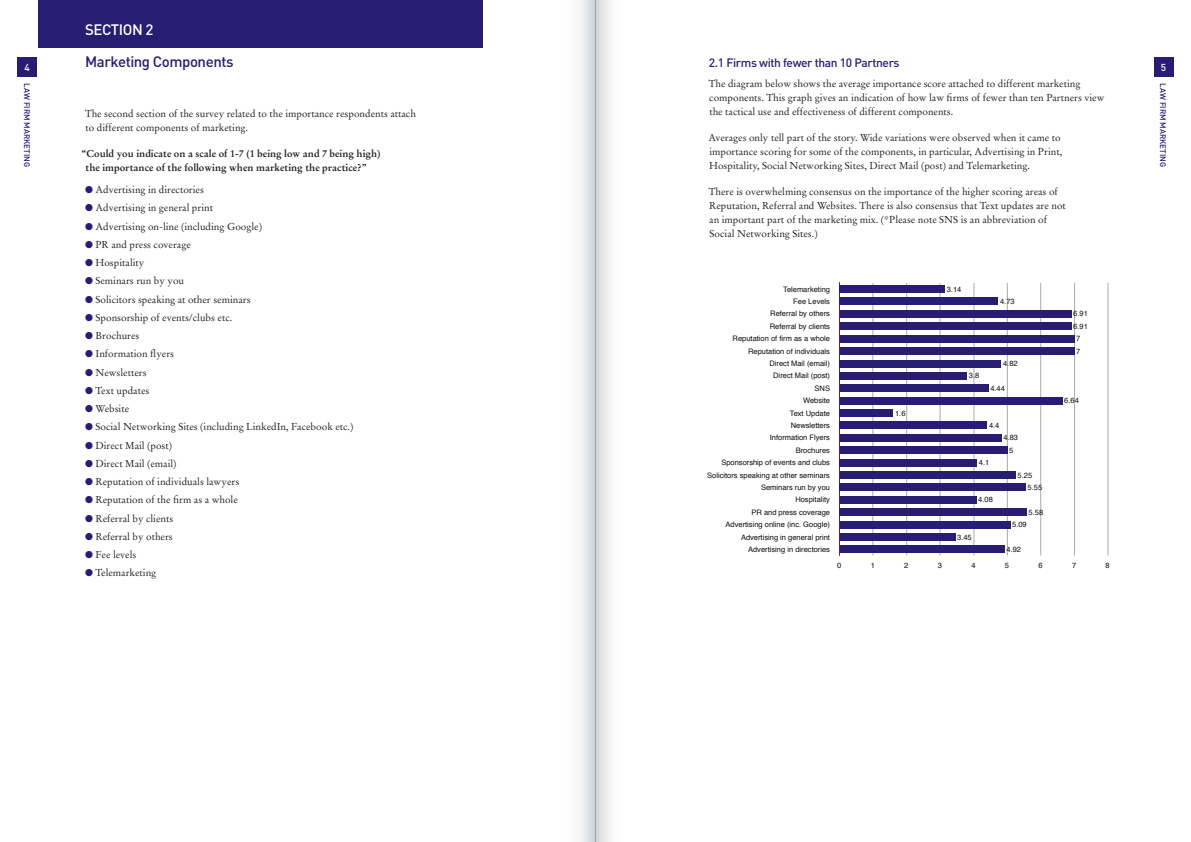
<style>
.page{position:relative;width:1191px;height:842px;background:#fff}
.page>*{position:absolute;margin:0;border:0;box-sizing:border-box;transform-origin:0 0}
.t1{font:500 15px "DIN";letter-spacing:-.03em;color:#281d72}
.t2{font:500 15px "DIN";color:#fff}
.t3{font:500 12px "DIN";letter-spacing:-.03em;color:#281d72}
.t4{font:10px/14px "Stempel Garamond";color:#231f20}
.t5{font:700 10px/14px "Stempel Garamond";color:#231f20}
.t6{font:500 10px "DIN";color:#fff}
.t7{font:500 8px "DIN";color:#281d72}
.t8{font:7.5px/12.4px "Helvetica";color:#101012;text-align:right}
.s1{color:#281d72}
</style>
<div class="page">
<div style="left:38px;top:0;width:444px;height:47px;background:#281d72"></div>
<div style="left:17px;top:57px;width:20px;height:20px;background:#281d72"></div>
<div style="left:1153px;top:57px;width:20px;height:20px;background:#281d72"></div>
<hr style="left:872px;top:283px;width:1px;height:272px;background:#a9aaae">
<hr style="left:906px;top:283px;width:1px;height:272px;background:#a9aaae">
<hr style="left:940px;top:283px;width:1px;height:272px;background:#a9aaae">
<hr style="left:973px;top:283px;width:1px;height:272px;background:#a9aaae">
<hr style="left:1007px;top:283px;width:1px;height:272px;background:#a9aaae">
<hr style="left:1040px;top:283px;width:1px;height:272px;background:#a9aaae">
<hr style="left:1074px;top:283px;width:1px;height:272px;background:#a9aaae">
<hr style="left:1107px;top:283px;width:1px;height:272px;background:#a9aaae">
<hr style="left:839px;top:283px;width:1px;height:272px;background:#742516">
<div style="left:839px;top:546px;width:165px;height:7px;background:#281d72"></div>
<div style="left:839px;top:533px;width:116px;height:8px;background:#281d72"></div>
<div style="left:839px;top:521px;width:171px;height:7px;background:#281d72"></div>
<div style="left:839px;top:508px;width:187px;height:8px;background:#281d72"></div>
<div style="left:839px;top:496px;width:137px;height:8px;background:#281d72"></div>
<div style="left:839px;top:484px;width:186px;height:7px;background:#281d72"></div>
<div style="left:839px;top:471px;width:176px;height:8px;background:#281d72"></div>
<div style="left:839px;top:459px;width:138px;height:8px;background:#281d72"></div>
<div style="left:839px;top:446px;width:168px;height:8px;background:#281d72"></div>
<div style="left:839px;top:434px;width:162px;height:8px;background:#281d72"></div>
<div style="left:839px;top:422px;width:148px;height:7px;background:#281d72"></div>
<div style="left:839px;top:409px;width:54px;height:8px;background:#281d72"></div>
<div style="left:839px;top:397px;width:223px;height:8px;background:#281d72"></div>
<div style="left:839px;top:384px;width:149px;height:8px;background:#281d72"></div>
<div style="left:839px;top:372px;width:128px;height:8px;background:#281d72"></div>
<div style="left:839px;top:359px;width:162px;height:8px;background:#281d72"></div>
<div style="left:839px;top:347px;width:235px;height:8px;background:#281d72"></div>
<div style="left:839px;top:335px;width:235px;height:8px;background:#281d72"></div>
<div style="left:839px;top:322px;width:232px;height:8px;background:#281d72"></div>
<div style="left:839px;top:310px;width:232px;height:8px;background:#281d72"></div>
<div style="left:839px;top:297px;width:159px;height:8px;background:#281d72"></div>
<div style="left:839px;top:285px;width:106px;height:8px;background:#281d72"></div>
<div style="left:595px;top:0;width:40px;height:842px;background:linear-gradient(to right,#dddee0,#fff)"></div>
<div style="left:556px;top:0;width:39px;height:842px;background:linear-gradient(to right,#fff,#dedfe1)"></div>
<p class="t6" style="left:25px;top:61px;width:7px">4</p>
<p class="t7" style="left:32px;top:83px;width:85px;rotate:90deg">Law Firm Marketing</p>
<h1 class="t2" style="left:85px;top:20px;width:70px">SECTION 2</h1>
<h1 class="t1" style="left:85px;top:52px;width:150px">Marketing Components</h1>
<p class="t4" style="left:85px;top:107px;width:332px">The second section of the survey related to the importance respondents attach to different components of marketing.</p>
<p class="t5" style="left:86px;top:146px;width:296px;text-indent:-4px">“Could you indicate on a scale of 1-7 (1 being low and 7 being high) the importance of the following when marketing the practice?”</p>
<p class="t4" style="left:85px;top:183px;width:120px"><span class="s1">●</span> Advertising in directories</p>
<p class="t4" style="left:85px;top:201px;width:129px"><span class="s1">●</span> Advertising in general print</p>
<p class="t4" style="left:85px;top:219px;width:178px"><span class="s1">●</span> Advertising on-line (including Google)</p>
<p class="t4" style="left:85px;top:237px;width:107px"><span class="s1">●</span> PR and press coverage</p>
<p class="t4" style="left:85px;top:256px;width:61px"><span class="s1">●</span> Hospitality</p>
<p class="t4" style="left:85px;top:274px;width:101px"><span class="s1">●</span> Seminars run by you</p>
<p class="t4" style="left:85px;top:292px;width:167px"><span class="s1">●</span> Solicitors speaking at other seminars</p>
<p class="t4" style="left:85px;top:310px;width:149px"><span class="s1">●</span> Sponsorship of events/clubs etc.</p>
<p class="t4" style="left:85px;top:329px;width:56px"><span class="s1">●</span> Brochures</p>
<p class="t4" style="left:85px;top:347px;width:91px"><span class="s1">●</span> Information flyers</p>
<p class="t4" style="left:85px;top:365px;width:63px"><span class="s1">●</span> Newsletters</p>
<p class="t4" style="left:85px;top:383px;width:66px"><span class="s1">●</span> Text updates</p>
<p class="t4" style="left:85px;top:402px;width:45px"><span class="s1">●</span> Website</p>
<p class="t4" style="left:85px;top:420px;width:270px"><span class="s1">●</span> Social Networking Sites (including LinkedIn, Facebook etc.)</p>
<p class="t4" style="left:85px;top:438px;width:89px"><span class="s1">●</span> Direct Mail (post)</p>
<p class="t4" style="left:85px;top:456px;width:93px"><span class="s1">●</span> Direct Mail (email)</p>
<p class="t4" style="left:85px;top:475px;width:156px"><span class="s1">●</span> Reputation of individuals lawyers</p>
<p class="t4" style="left:85px;top:493px;width:154px"><span class="s1">●</span> Reputation of the firm as a whole</p>
<p class="t4" style="left:85px;top:511px;width:90px"><span class="s1">●</span> Referral by clients</p>
<p class="t4" style="left:85px;top:529px;width:89px"><span class="s1">●</span> Referral by others</p>
<p class="t4" style="left:85px;top:548px;width:53px"><span class="s1">●</span> Fee levels</p>
<p class="t4" style="left:85px;top:566px;width:73px"><span class="s1">●</span> Telemarketing</p>
<p class="t3" style="left:709px;top:55px;width:192px">2.1 Firms with fewer than 10 Partners</p>
<p class="t4" style="left:709px;top:76px;width:397px">The diagram below shows the average importance score attached to different marketing components. This graph gives an indication of how law firms of fewer than ten Partners view the tactical use and effectiveness of different components.</p>
<p class="t4" style="left:708px;top:130px;width:355px">Averages only tell part of the story. Wide variations were observed when it came to importance scoring for some of the components, in particular, Advertising in Print,<br>Hospitality, Social Networking Sites, Direct Mail (post) and Telemarketing.</p>
<p class="t4" style="left:709px;top:184px;width:358px">There is overwhelming consensus on the importance of the higher scoring areas of Reputation, Referral and Websites. There is also consensus that Text updates are not an important part of the marketing mix. (*Please note SNS is an abbreviation of Social Networking Sites.)</p>
<p class="t8" style="left:707px;top:283px;width:124px">Telemarketing<br>Fee Levels<br>Referral by others<br>Referral by clients<br>Reputation of firm as a whole<br>Reputation of individuals<br>Direct Mail (email)<br>Direct Mail (post)<br>SNS<br>Website<br>Text Update<br>Newsletters<br>Information Flyers<br>Brochures<br>Sponsorship of events and clubs<br>Solicitors speaking at other seminars<br>Seminars run by you<br>Hospitality<br>PR and press coverage<br>Advertising online (inc. Google)<br>Advertising in general print<br>Advertising in directories</p>
<p class="t8" style="left:895px;top:407px;width:12px">1.6</p>
<p class="t8" style="left:946px;top:283px;width:16px">3.14</p>
<p class="t8" style="left:1000px;top:295px;width:16px">4.73</p>
<p class="t8" style="left:969px;top:370px;width:12px">3.8</p>
<p class="t8" style="left:1003px;top:357px;width:16px">4.82</p>
<p class="t8" style="left:990px;top:382px;width:16px">4.44</p>
<p class="t8" style="left:989px;top:419px;width:12px">4.4</p>
<p class="t8" style="left:1003px;top:432px;width:16px">4.83</p>
<p class="t8" style="left:1009px;top:444px;width:6px">5</p>
<p class="t8" style="left:979px;top:456px;width:12px">4.1</p>
<p class="t8" style="left:978px;top:494px;width:16px">4.08</p>
<p class="t8" style="left:957px;top:531px;width:16px">3.45</p>
<p class="t8" style="left:1017px;top:469px;width:16px">5.25</p>
<p class="t8" style="left:1027px;top:481px;width:16px">5.55</p>
<p class="t8" style="left:1028px;top:506px;width:16px">5.58</p>
<p class="t8" style="left:1012px;top:518px;width:16px">5.09</p>
<p class="t8" style="left:1006px;top:543px;width:16px">4.92</p>
<p class="t8" style="left:1073px;top:308px;width:16px">6.91</p>
<p class="t8" style="left:1073px;top:320px;width:16px">6.91</p>
<p class="t8" style="left:1076px;top:333px;width:6px">7</p>
<p class="t8" style="left:1076px;top:345px;width:6px">7</p>
<p class="t8" style="left:1064px;top:395px;width:16px">6.64</p>
<p class="t8" style="left:837px;top:559px;width:6px">0</p>
<p class="t8" style="left:870px;top:559px;width:6px">1</p>
<p class="t8" style="left:904px;top:559px;width:6px">2</p>
<p class="t8" style="left:937px;top:559px;width:6px">3</p>
<p class="t8" style="left:971px;top:559px;width:6px">4</p>
<p class="t8" style="left:1005px;top:559px;width:6px">5</p>
<p class="t8" style="left:1038px;top:559px;width:6px">6</p>
<p class="t8" style="left:1072px;top:559px;width:6px">7</p>
<p class="t8" style="left:1105px;top:559px;width:6px">8</p>
<p class="t6" style="left:1160px;top:61px;width:7px">5</p>
<p class="t7" style="left:1168px;top:83px;width:85px;rotate:90deg">Law Firm Marketing</p>
</div>
